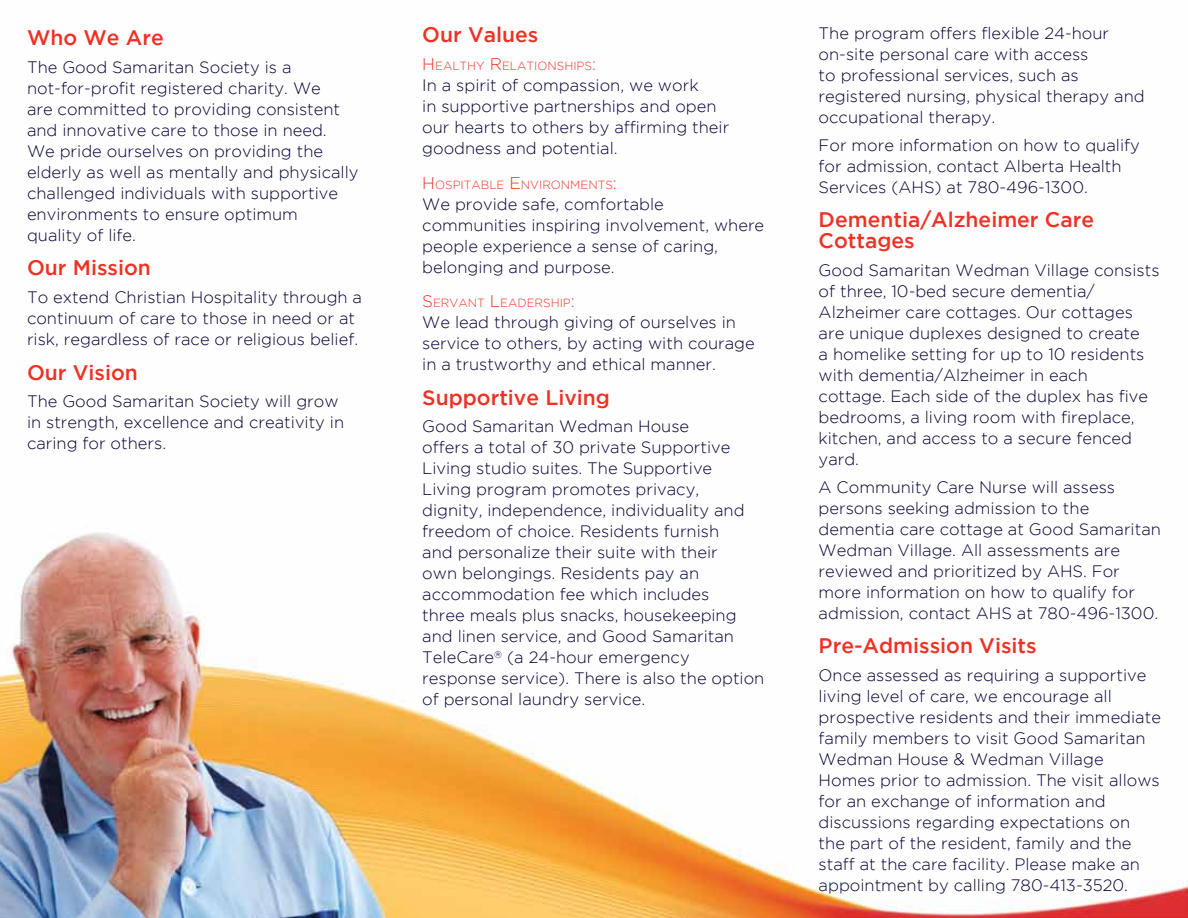
<style>
.page{position:relative;width:1188px;height:918px;background:#fff}
.page>*{position:absolute;margin:0;border:0;box-sizing:border-box;transform-origin:0 0}
.t1{font:500 21px/21px "Gotham";color:#ee3124}
.t2{font:300 16.5px/21px "Gotham";color:#003}
.t3{font:300 11.85px "Gotham";color:#ee3124}
.s1{font-size:16.8px}
</style>
<div class="page">
<img style="left:0;top:533px;width:1188px;height:385px">
<p class="t1" style="left:27px;top:27px;width:138px">Who We Are</p>
<p class="t2" style="left:27px;top:56px;width:333px">The Good Samaritan Society is a not-for-profit registered charity. We<br>are committed to providing consistent and innovative care to those in need.<br>We pride ourselves on providing the elderly as well as mentally and physically challenged individuals with supportive environments to ensure optimum<br>quality of life.</p>
<p class="t1" style="left:27px;top:257px;width:125px">Our M ission</p>
<p class="t2" style="left:27px;top:286px;width:337px">To extend Christian Hospitality through a continuum of care to those in need or at risk, regardless of race or religious belief.</p>
<p class="t1" style="left:27px;top:361px;width:112px">Our Vision</p>
<p class="t2" style="left:27px;top:391px;width:319px">The Good Samaritan Society will grow in strength, excellence and creativity in caring for others.</p>
<p class="t1" style="left:422px;top:24px;width:118px">Our Values</p>
<p class="t3" style="left:422px;top:59px;width:175px"><span class="s1">H</span>EALTHY <span class="s1">R</span>ELATIONSH IPS<span class="s1">:</span></p>
<p class="t2" style="left:422px;top:75px;width:309px">In a spirit of compassion, we work<br>in supportive partnerships and open our hearts to others by affirming their goodness and potential.</p>
<p class="t3" style="left:422px;top:178px;width:196px"><span class="s1">H</span>OSPITABLE <span class="s1">E</span>NVIRONMENTS<span class="s1">:</span></p>
<p class="t2" style="left:422px;top:193px;width:343px">We provide safe, comfortable communities inspiring involvement, where people experience a sense of caring, belonging and purpose.</p>
<p class="t3" style="left:422px;top:296px;width:154px"><span class="s1">S</span> ERVANT <span class="s1">L</span>EADERSH IP<span class="s1">:</span></p>
<p class="t2" style="left:422px;top:312px;width:334px">We lead through giving of ourselves in service to others, by acting with courage in a trustworthy and ethical manner.</p>
<p class="t1" style="left:422px;top:386px;width:189px">Supportive Living</p>
<p class="t2" style="left:422px;top:416px;width:344px">Good Samaritan Wedman House<br>offers a total of 30 private Supportive Living studio suites. The Supportive Living program promotes privacy,<br>dignity, independence, individuality and freedom of choice. Residents furnish<br>and personalize their suite with their<br>own belongings. Residents pay an accommodation fee which includes<br>three meals plus snacks, housekeeping and linen service, and Good Samaritan TeleCare<sup>®</sup> (a 24-hour emergency response service). There is also the option of personal laundry service.</p>
<p class="t2" style="left:819px;top:23px;width:328px">The program offers flexible 24-hour on-site personal care with access<br>to professional services, such as registered nursing, physical therapy and occupational therapy.</p>
<p class="t2" style="left:819px;top:134px;width:323px">For more information on how to qualify for admission, contact Alberta Health<br>Services (AHS) at 780-496-1300.</p>
<p class="t1" style="left:819px;top:209px;width:277px">Dementia/Alzheimer Care<br>Cottages</p>
<p class="t2" style="left:819px;top:260px;width:342px">Good Samaritan Wedman Village consists of three, 10-bed secure dementia/ Alzheimer care cottages. Our cottages are unique duplexes designed to create<br>a homelike setting for up to 10 residents with dementia/Alzheimer in each<br>cottage. Each side of the duplex has five bedrooms, a living room with fireplace, kitchen, and access to a secure fenced yard.</p>
<p class="t2" style="left:819px;top:476px;width:344px">A Community Care Nurse will assess persons seeking admission to the dementia care cottage at Good Samaritan Wedman Village. All assessments are reviewed and prioritized by AHS. For more information on how to qualify for admission, contact AHS at 780-496-1300.</p>
<p class="t1" style="left:819px;top:635px;width:220px">Pre-Admission Visits</p>
<p class="t2" style="left:819px;top:665px;width:344px">Once assessed as requiring a supportive living level of care, we encourage all prospective residents and their immediate family members to visit Good Samaritan Wedman House &amp; Wedman Village Homes prior to admission. The visit allows for an exchange of information and discussions regarding expectations on<br>the part of the resident, family and the staff at the care facility. Please make an appointment by calling 780-413-3520.</p>
</div>
